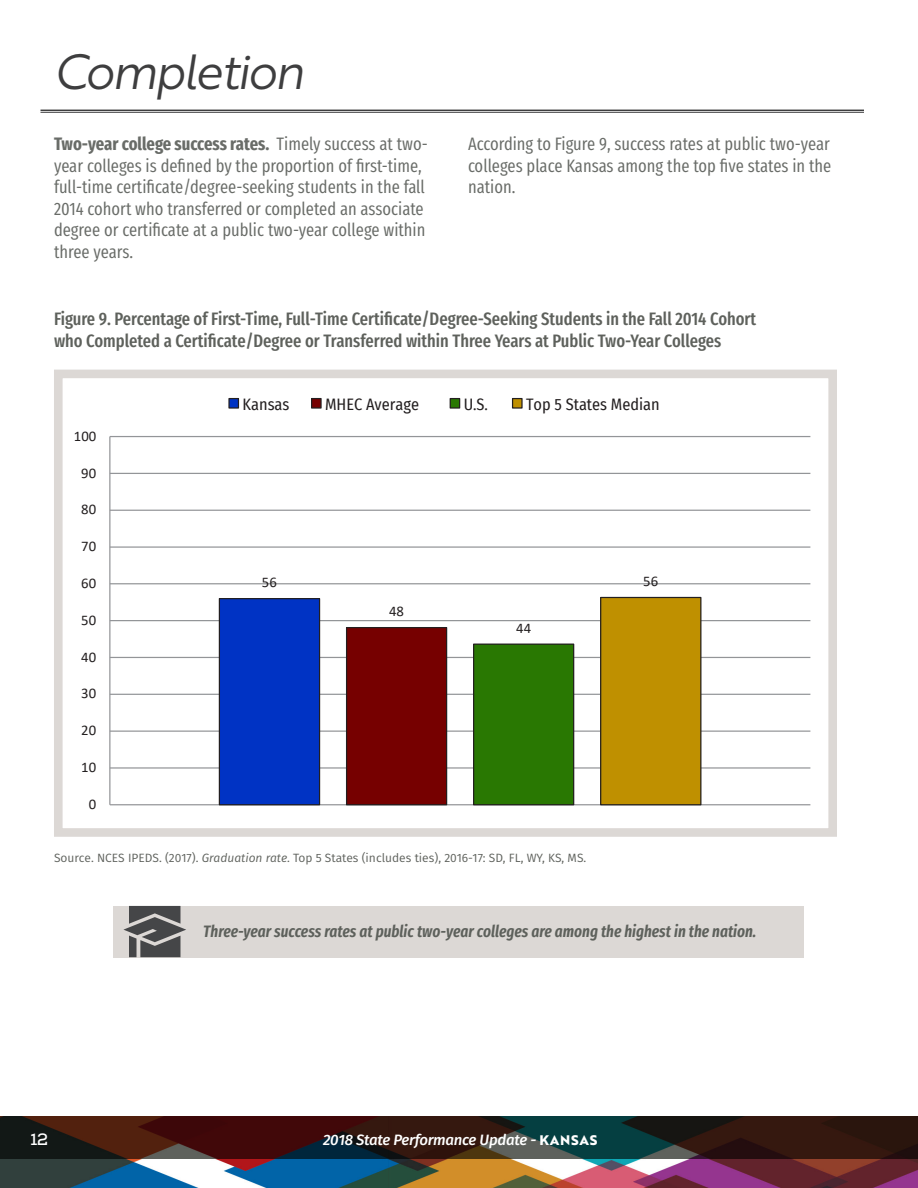
<style>
.page{position:relative;width:918px;height:1188px;background:#fff}
.page>*{position:absolute;margin:0;border:0;box-sizing:border-box;transform-origin:0 0}
.Heading_1{font:48px "Brother 1816 Book Italic";letter-spacing:-.05em;color:#3e3e3f}
.t1{font:18px/21.6px "Fira Sans Compressed";color:#696c68}
.t2{font:500 18px/21.6px "Fira Sans Compressed";color:#5e615c}
.t3{font:italic 600 16.5px "Fira Sans Compressed";color:#5e615c}
.t4{font:700 16.5px "Nexa Slab";color:#fff}
.t5{font:16.2px "Fira Sans Condensed";color:#231f20}
.t6{font:italic 500 15px "Fira Sans";letter-spacing:-.02em;color:#fff}
.t7{font:14.7px "Calibri";color:#231f20}
.t8{font:12px "Fira Sans";color:#5e615c}
.s1{font-weight:700}
.s2{font-style:italic}
.s3{font-family:"Brother 1816 Extra";font-weight:700;font-style:normal;font-size:13.5px}
</style>
<div class="page">
<img style="left:0;top:1159px;width:918px;height:29px">
<svg style="left:0;top:1116px;width:918px;height:43px;background:#2e1f1a"></svg>
<hr style="left:40px;top:110px;width:824px;height:1px;background:#3e3e3f">
<hr style="left:40px;top:112px;width:824px;height:1px;background:#3e3e3f">
<svg style="left:54px;top:369px;width:783px;height:468px"></svg>
<div style="left:114px;top:906px;width:690px;height:51px;background:#dcd8d5"></div>
<svg style="left:123px;top:906px;width:63px;height:51px"></svg>
<p class="Heading_1" style="left:54px;top:36px;width:251px">Completion</p>
<p class="t1" style="left:54px;top:133px;width:375px"><span class="s1">Two-year college success rates.</span> Timely success at two&shy;year colleges is defined by the proportion of first-time, full-time certificate/degree-seeking students in the fall 2014 cohort who transferred or completed an associate degree or certificate at a public two-year college within three years.</p>
<p class="t1" style="left:468px;top:133px;width:365px;text-align:justify">According to Figure 9, success rates at public two-year colleges place Kansas among the top five states in the nation.</p>
<p class="t2" style="left:54px;top:307px;width:704px">Figure 9. Percentage of First-Time, Full-Time Certificate/Degree-Seeking Students in the Fall 2014 Cohort who Completed a Certificate/Degree or Transferred within Three Years at Public Two-Year Colleges</p>
<p class="t7" style="left:74px;top:426px;width:24px">100</p>
<p class="t7" style="left:81px;top:462px;width:16px">90</p>
<p class="t7" style="left:81px;top:499px;width:16px">80</p>
<p class="t7" style="left:81px;top:536px;width:16px">70</p>
<p class="t7" style="left:81px;top:573px;width:16px">60</p>
<p class="t7" style="left:81px;top:610px;width:16px">50</p>
<p class="t7" style="left:81px;top:647px;width:16px">40</p>
<p class="t7" style="left:81px;top:683px;width:16px">30</p>
<p class="t7" style="left:81px;top:720px;width:16px">20</p>
<p class="t7" style="left:81px;top:757px;width:16px">10</p>
<p class="t7" style="left:89px;top:794px;width:9px">0</p>
<p class="t5" style="left:243px;top:393px;width:48px">Kansas</p>
<p class="t5" style="left:325px;top:393px;width:95px">MHEC Average</p>
<p class="t5" style="left:464px;top:393px;width:26px">U.S.</p>
<p class="t5" style="left:526px;top:393px;width:135px">Top 5 States Median</p>
<p class="t7" style="left:262px;top:572px;width:16px">56</p>
<p class="t7" style="left:389px;top:601px;width:16px">48</p>
<p class="t7" style="left:516px;top:618px;width:16px">44</p>
<p class="t7" style="left:643px;top:571px;width:16px">56</p>
<p class="t8" style="left:54px;top:849px;width:534px">Source. NCES IPEDS. (2017). <span class="s2">Graduation rate.</span> Top 5 States (includes ties), 2016-17: SD, FL, WY, KS, MS.</p>
<p class="t3" style="left:203px;top:918px;width:555px">Three-year success rates at public two-year colleges are among the highest in the nation.</p>
<p class="t4" style="left:31px;top:1129px;width:19px">12</p>
<p class="t6" style="left:323px;top:1128px;width:276px">2018 State Performance Update - <span class="s3">KANSAS</span></p>
</div>
